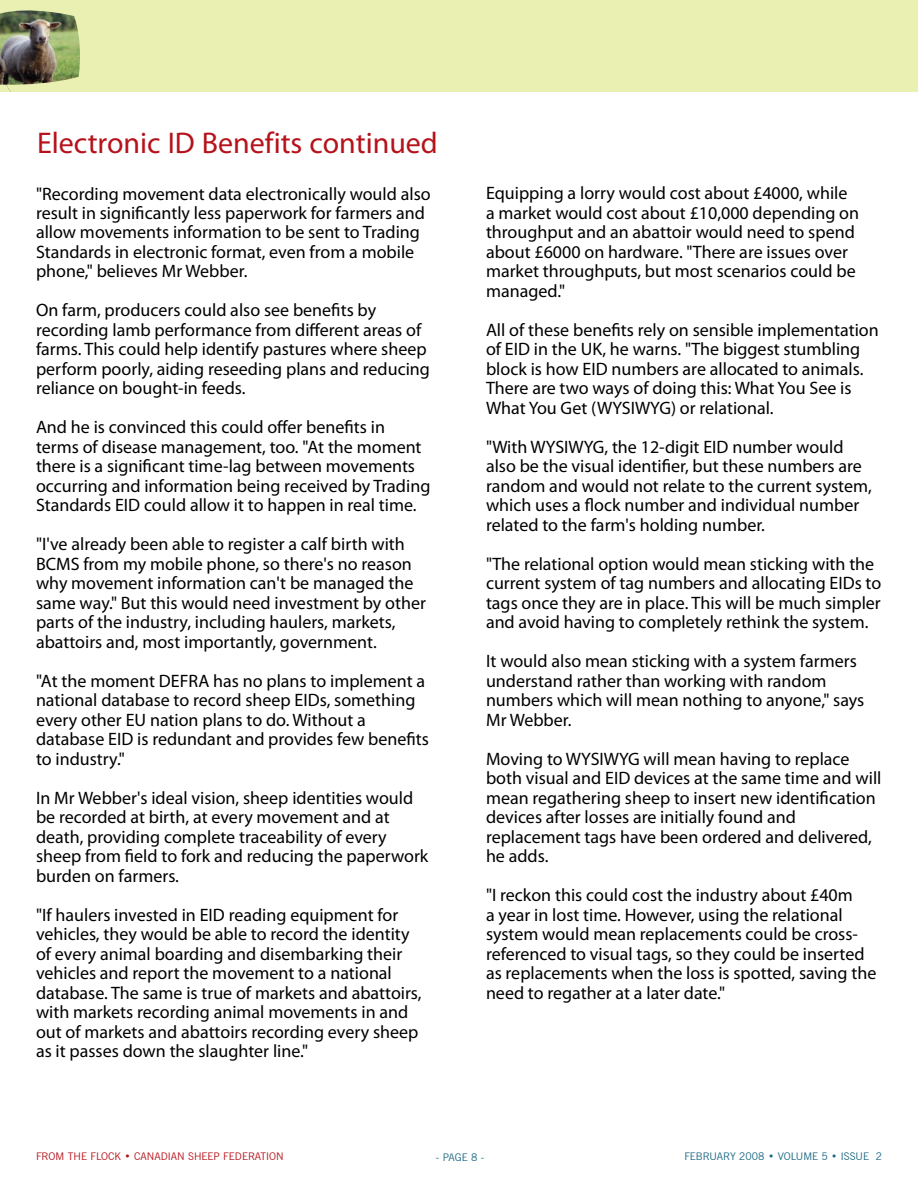
<style>
.page{position:relative;width:918px;height:1188px;background:#fff}
.page>*{position:absolute;margin:0;border:0;box-sizing:border-box;transform-origin:0 0}
.t1{font:30px "Myriad Pro";color:#b5121b}
.t2{font:18px/19.5px "Myriad Pro";color:#000}
.t3{font:10.5px "News Gothic";color:#b5121b}
.t4{font:10.5px "News Gothic";color:#1c6882}
</style>
<div class="page">
<div style="left:209px;top:0;width:709px;height:92px;background:#eaefb2"></div>
<img style="left:0;top:0;width:209px;height:92px">
<h1 class="t1" style="left:37px;top:124px;width:402px">Electronic ID Benefits continued</h1>
<p class="t2" style="left:36px;top:183px;width:396px">"Recording movement data electronically would also result in significantly less paperwork for farmers and allow movements information to be sent to Trading Standards in electronic format, even from a mobile phone," believes Mr Webber.</p>
<p class="t2" style="left:36px;top:300px;width:396px">On farm, producers could also see benefits by recording lamb performance from different areas of farms. This could help identify pastures where sheep perform poorly, aiding reseeding plans and reducing reliance on bought-in feeds.</p>
<p class="t2" style="left:36px;top:417px;width:396px">And he is convinced this could offer benefits in terms of disease management, too. "At the moment there is a significant time-lag between movements occurring and information being received by Trading Standards EID could allow it to happen in real time.</p>
<p class="t2" style="left:36px;top:534px;width:391px">"I've already been able to register a calf birth with BCMS from my mobile phone, so there's no reason why movement information can't be managed the same way." But this would need investment by other parts of the industry, including haulers, markets, abattoirs and, most importantly, government.</p>
<p class="t2" style="left:36px;top:671px;width:394px">"At the moment DEFRA has no plans to implement a national database to record sheep EIDs, something every other EU nation plans to do. Without a database EID is redundant and provides few benefits to industry."</p>
<p class="t2" style="left:36px;top:788px;width:394px">In Mr Webber's ideal vision, sheep identities would be recorded at birth, at every movement and at death, providing complete traceability of every sheep from field to fork and reducing the paperwork burden on farmers.</p>
<p class="t2" style="left:36px;top:905px;width:387px">"If haulers invested in EID reading equipment for vehicles, they would be able to record the identity of every animal boarding and disembarking their vehicles and report the movement to a national database. The same is true of markets and abattoirs, with markets recording animal movements in and out of markets and abattoirs recording every sheep as it passes down the slaughter line."</p>
<p class="t2" style="left:486px;top:183px;width:375px">Equipping a lorry would cost about £4000, while a market would cost about £10,000 depending on throughput and an abattoir would need to spend about £6000 on hardware. "There are issues over market throughputs, but most scenarios could be managed."</p>
<p class="t2" style="left:486px;top:320px;width:394px">All of these benefits rely on sensible implementation of EID in the UK, he warns. "The biggest stumbling block is how EID numbers are allocated to animals.<br>There are two ways of doing this: What You See is What You Get (WYSIWYG) or relational.</p>
<p class="t2" style="left:486px;top:437px;width:387px">"With WYSIWYG, the 12-digit EID number would also be the visual identifier, but these numbers are random and would not relate to the current system, which uses a flock number and individual number related to the farm's holding number.</p>
<p class="t2" style="left:486px;top:554px;width:397px">"The relational option would mean sticking with the current system of tag numbers and allocating EIDs to tags once they are in place. This will be much simpler and avoid having to completely rethink the system.</p>
<p class="t2" style="left:486px;top:651px;width:380px">It would also mean sticking with a system farmers understand rather than working with random numbers which will mean nothing to anyone," says Mr Webber.</p>
<p class="t2" style="left:486px;top:749px;width:397px">Moving to WYSIWYG will mean having to replace both visual and EID devices at the same time and will mean regathering sheep to insert new identification devices after losses are initially found and replacement tags have been ordered and delivered, he adds.</p>
<p class="t2" style="left:486px;top:885px;width:392px">"I reckon this could cost the industry about £40m<br>a year in lost time. However, using the relational system would mean replacements could be cross&shy;referenced to visual tags, so they could be inserted as replacements when the loss is spotted, saving the need to regather at a later date."</p>
<p class="t3" style="left:36px;top:1150px;width:249px">FROM THE FLOCK • CANADIAN SHEEP FEDERATION</p>
<p class="t4" style="left:684px;top:1150px;width:199px">FEBRUARY 2008 • VOLUME 5 • ISSUE 2</p>
<p class="t4" style="left:436px;top:1151px;width:50px">- PAGE 8 -</p>
</div>
